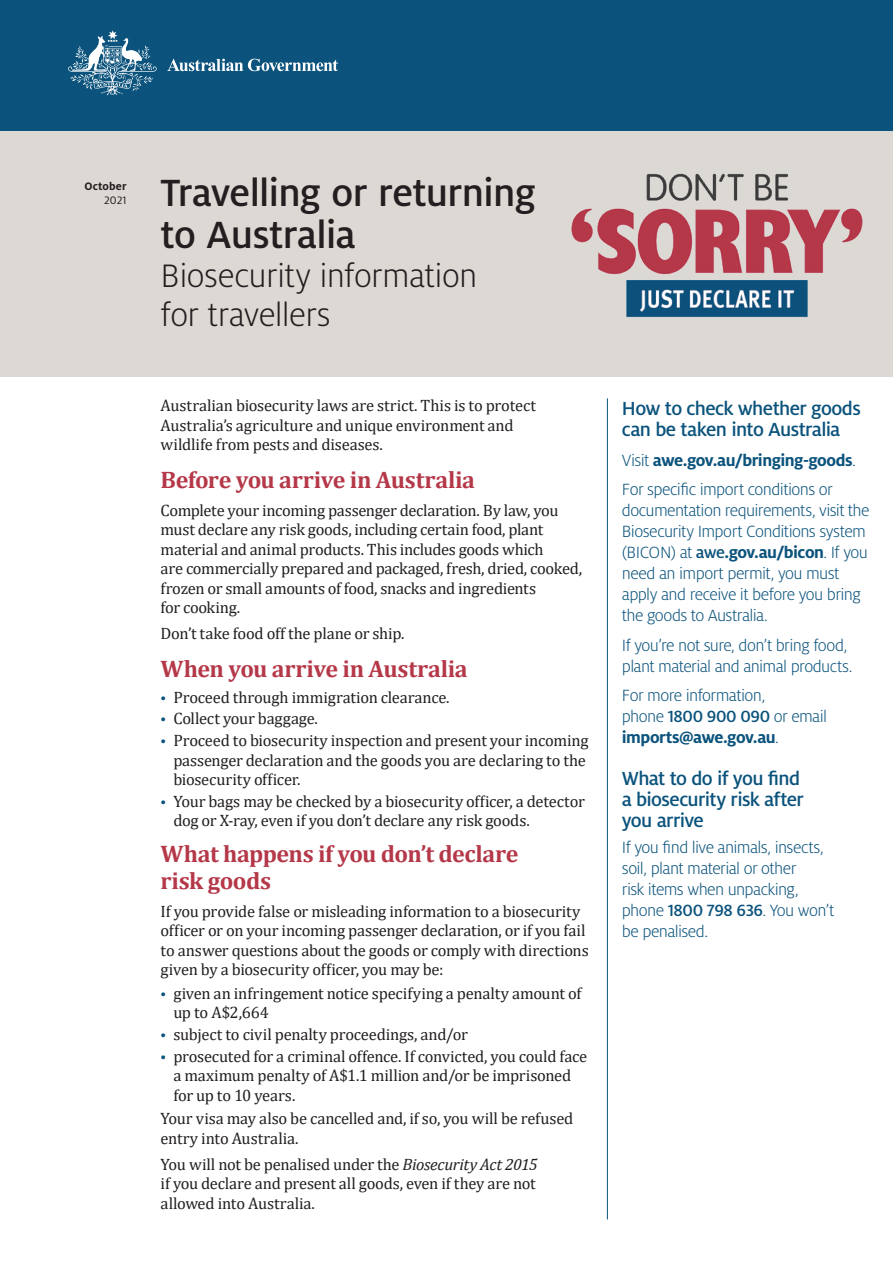
<style>
.page{position:relative;width:893px;height:1263px;background:#fff}
.page>*{position:absolute;margin:0;border:0;box-sizing:border-box;transform-origin:0 0}
.Cover_Heading_2{font:500 42px/42px "Milo Pro";letter-spacing:-.02em;color:#231f20}
.Cover_Heading_2-2{font:300 36px/39px "Milo Pro";letter-spacing:-.015em;color:#231f20}
.Sub_Heading_1{font:700 24px/27px "Cambria";letter-spacing:-.015em;color:#b53849}
.Key_Points_Header{font:500 21px/21px "Milo Pro";letter-spacing:-.03em;color:#0b537c}
.Key_Points_Header-2{font:300 18px/21px "Milo Pro";letter-spacing:-.03em;color:#0b537c}
.Key_Points_Header-3{font:700 18px "Milo Pro";letter-spacing:-.03em;color:#0b537c}
.Body_copy{font:16.5px/19.5px "Cambria";letter-spacing:-.015em;color:#231f20}
.Date{font:700 12px/14.4px "Milo Pro";letter-spacing:.015em;color:#231f20;text-align:right}
.s1{font-weight:400}
.s2{font-size:12.75px;color:#0b537c}
.s3{font-style:italic}
.s4{font-weight:300}
.s5{font-weight:500}
.s6{font-weight:700}
</style>
<div class="page">
<div style="left:0;top:130px;width:893px;height:246px;background:#dcd9d5"></div>
<div style="left:0;top:0;width:893px;height:130px;background:#0b537c"></div>
<svg style="left:68px;top:30px;width:270px;height:65px"></svg>
<hr style="left:607px;top:398px;width:1px;height:821px;background:#0b537c">
<img style="left:571px;top:173px;width:292px;height:145px">
<p class="Date" style="left:84px;top:179px;width:44px">October<br><span class="s1">2021</span></p>
<p class="Cover_Heading_2" style="left:161px;top:172px;width:377px">Travelling or returning to Australia</p>
<p class="Cover_Heading_2-2" style="left:161px;top:257px;width:318px">Biosecurity information for travellers</p>
<p class="Body_copy" style="left:161px;top:396px;width:377px">Australian biosecurity laws are strict. This is to protect<br>Australia’s agriculture and unique environment and wildlife from pests and diseases.</p>
<p class="Sub_Heading_1" style="left:161px;top:465px;width:316px">Before you arrive in Australia</p>
<p class="Body_copy" style="left:161px;top:500px;width:423px">Complete your incoming passenger declaration. By law, you must declare any risk goods, including certain food, plant material and animal products. This includes goods which<br>are commercially prepared and packaged, fresh, dried, cooked, frozen or small amounts of food, snacks and ingredients<br>for cooking.</p>
<p class="Body_copy" style="left:161px;top:624px;width:246px">Don’t take food off the plane or ship.</p>
<p class="Sub_Heading_1" style="left:161px;top:654px;width:309px">When you arrive in Australia</p>
<p class="Body_copy" style="left:161px;top:687px;width:291px"><span class="s2">•</span> Proceed through immigration clearance.</p>
<p class="Body_copy" style="left:161px;top:709px;width:159px"><span class="s2">•</span> Collect your baggage.</p>
<p class="Body_copy" style="left:173px;top:730px;width:417px;text-indent:-13px"><span class="s2">•</span> Proceed to biosecurity inspection and present your incoming passenger declaration and the goods you are declaring to the biosecurity officer.</p>
<p class="Body_copy" style="left:173px;top:791px;width:413px;text-indent:-13px"><span class="s2">•</span> Your bags may be checked by a biosecurity officer, a detector dog or X-ray, even if you don’t declare any risk goods.</p>
<p class="Sub_Heading_1" style="left:161px;top:839px;width:359px">What happens if you don’t declare risk goods</p>
<p class="Body_copy" style="left:161px;top:901px;width:430px">If you provide false or misleading information to a biosecurity officer or on your incoming passenger declaration, or if you fail to answer questions about the goods or comply with directions given by a biosecurity officer, you may be:</p>
<p class="Body_copy" style="left:173px;top:983px;width:409px;text-indent:-13px"><span class="s2">•</span> given an infringement notice specifying a penalty amount of up to A$2,664</p>
<p class="Body_copy" style="left:161px;top:1025px;width:309px"><span class="s2">•</span> subject to civil penalty proceedings, and/or</p>
<p class="Body_copy" style="left:173px;top:1046px;width:415px;text-indent:-13px"><span class="s2">•</span> prosecuted for a criminal offence. If convicted, you could face a maximum penalty of A$1.1 million and/or be imprisoned for up to 10 years.</p>
<p class="Body_copy" style="left:161px;top:1109px;width:414px">Your visa may also be cancelled and, if so, you will be refused entry into Australia.</p>
<p class="Body_copy" style="left:161px;top:1154px;width:379px;text-align:justify">You will not be penalised under the <span class="s3">Biosecurity Act 2015 </span>if you declare and present all goods, even if they are not allowed into Australia.</p>
<p class="Key_Points_Header" style="left:622px;top:398px;width:241px">How to check whether goods can be taken into Australia</p>
<p class="Key_Points_Header-3" style="left:622px;top:450px;width:235px"><span class="s4">Visit</span> awe.gov.au/bringing-goods<span class="s4">.</span></p>
<p class="Key_Points_Header-2" style="left:622px;top:479px;width:249px">For specific import conditions or documentation requirements, visit the Biosecurity Import Conditions system (BICON) at <span class="s5">awe</span><span class="s6">.gov.au/bicon</span>. If you need an import permit, you must apply and receive it before you bring the goods to Australia.</p>
<p class="Key_Points_Header-2" style="left:622px;top:635px;width:232px">If you’re not sure, don’t bring food, plant material and animal products.</p>
<p class="Key_Points_Header-2" style="left:622px;top:685px;width:207px">For more information,<br>phone <span class="s5">1800 900 090</span> or email <span class="s6">imports@awe.gov.au</span>.</p>
<p class="Key_Points_Header" style="left:622px;top:768px;width:184px">What to do if you find a biosecurity risk after you arrive</p>
<p class="Key_Points_Header-2" style="left:622px;top:837px;width:214px">If you find live animals, insects, soil, plant material or other<br>risk items when unpacking, phone <span class="s5">1800 798 636</span>. You won’t be penalised.</p>
</div>
